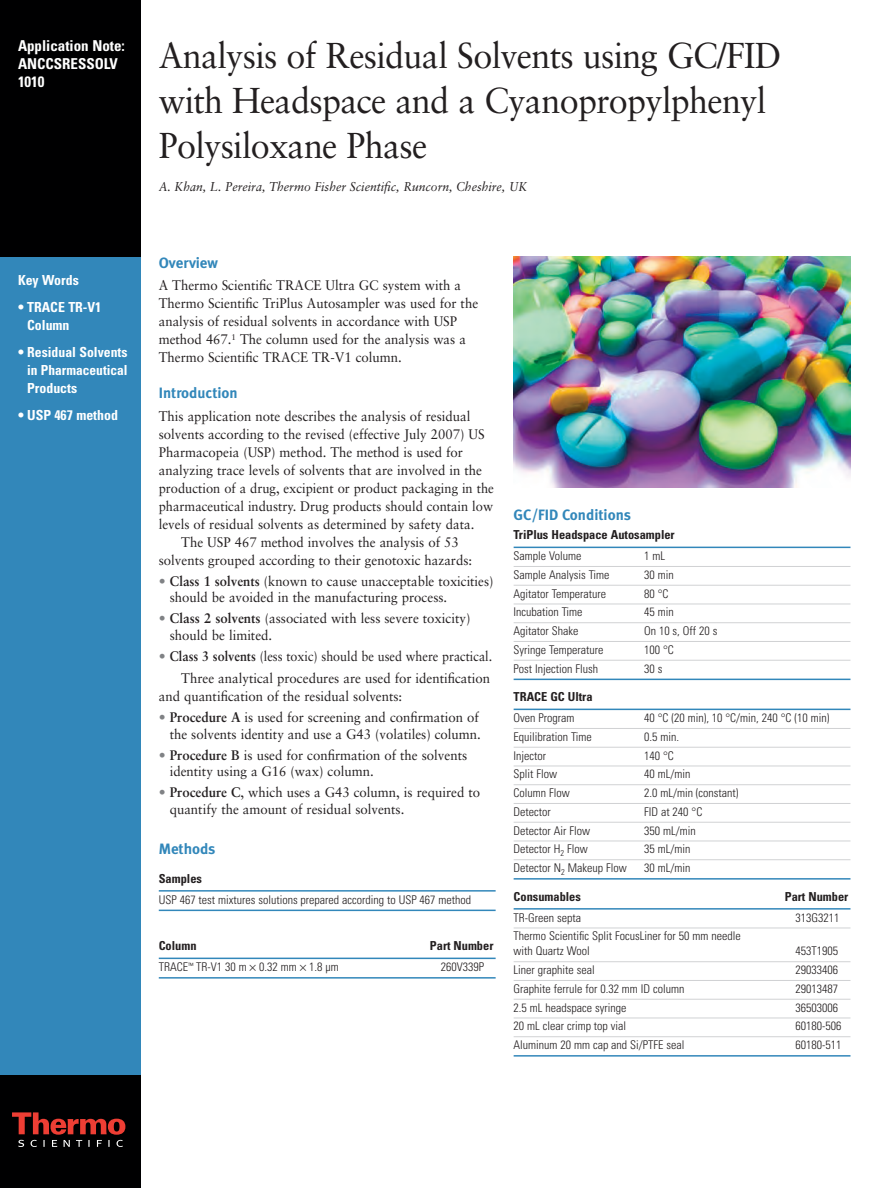
<style>
.page{position:relative;width:891px;height:1188px;background:#fff}
.page>*{position:absolute;margin:0;border:0;box-sizing:border-box;transform-origin:0 0}
.t1{font:36px/45px "Sabon";letter-spacing:-.02em;color:#231f20;scale:.95 1}
.t2{font:15px "Meta Bold LF";color:#3287ba}
.t3{font:700 condensed 15px/18px "Univers";color:#fff}
.t4{font:13.8px/18px "Sabon";color:#231f20;scale:.95 1}
.t5{font:13.8px/22.5px "Sabon";color:#231f20;text-align:right;scale:.9 1}
.t6{font:13.8px "Sabon";color:#231f20;scale:.93 1}
.t7{font:13.8px/16.5px "Sabon";color:#231f20;scale:.94 1}
.t8{font:700 condensed 13.8px/18px "Univers";color:#fff}
.t9{font:italic 12.75px "Sabon";color:#231f20;scale:.95 1}
.t10{font:700 condensed 12.3px "Univers";color:#231f20}
.t11{font:300 condensed 12px/15px "Univers";color:#231f20}
.s1{color:#808285}
.s2{font-weight:700}
</style>
<div class="page">
<hr style="left:159px;top:890px;width:337px;height:2px;background:#3287ba">
<hr style="left:159px;top:910px;width:337px;height:1px;background:#3287ba">
<hr style="left:159px;top:958px;width:337px;height:1px;background:#3287ba">
<hr style="left:159px;top:977px;width:337px;height:2px;background:#3287ba">
<hr style="left:514px;top:547px;width:336px;height:1px;background:#3287ba">
<hr style="left:514px;top:566px;width:336px;height:1px;background:#d1d2d4">
<hr style="left:514px;top:585px;width:336px;height:1px;background:#d1d2d4">
<hr style="left:514px;top:604px;width:336px;height:1px;background:#d1d2d4">
<hr style="left:514px;top:622px;width:336px;height:1px;background:#d1d2d4">
<hr style="left:514px;top:641px;width:336px;height:1px;background:#d1d2d4">
<hr style="left:514px;top:660px;width:336px;height:1px;background:#d1d2d4">
<hr style="left:514px;top:679px;width:336px;height:1px;background:#3287ba">
<hr style="left:514px;top:709px;width:336px;height:1px;background:#3287ba">
<hr style="left:514px;top:728px;width:336px;height:1px;background:#d1d2d4">
<hr style="left:514px;top:747px;width:336px;height:1px;background:#d1d2d4">
<hr style="left:514px;top:766px;width:336px;height:1px;background:#d1d2d4">
<hr style="left:514px;top:784px;width:336px;height:1px;background:#d1d2d4">
<hr style="left:514px;top:803px;width:336px;height:1px;background:#d1d2d4">
<hr style="left:514px;top:822px;width:336px;height:1px;background:#d1d2d4">
<hr style="left:514px;top:841px;width:336px;height:1px;background:#d1d2d4">
<hr style="left:514px;top:859px;width:336px;height:1px;background:#d1d2d4">
<hr style="left:514px;top:878px;width:336px;height:2px;background:#3287ba">
<hr style="left:514px;top:908px;width:336px;height:2px;background:#3287ba">
<hr style="left:514px;top:928px;width:336px;height:1px;background:#d1d2d4">
<hr style="left:514px;top:961px;width:336px;height:1px;background:#d1d2d4">
<hr style="left:514px;top:980px;width:336px;height:1px;background:#d1d2d4">
<hr style="left:514px;top:999px;width:336px;height:1px;background:#d1d2d4">
<hr style="left:514px;top:1018px;width:336px;height:1px;background:#d1d2d4">
<hr style="left:514px;top:1036px;width:336px;height:1px;background:#d1d2d4">
<hr style="left:514px;top:1055px;width:336px;height:2px;background:#3287ba">
<div style="left:0;top:257px;width:141px;height:931px;background:#3287ba"></div>
<div style="left:0;top:0;width:141px;height:257px;background:#000001"></div>
<div style="left:0;top:1076px;width:141px;height:112px;background:#000001"></div>
<svg style="left:12px;top:1112px;width:113px;height:35px"></svg>
<img style="left:514px;top:256px;width:336px;height:232px">
<p class="t3" style="left:18px;top:39px;width:108px">Application Note:<br>ANCCSRESSOLV<br>1010</p>
<p class="t8" style="left:18px;top:272px;width:62px">Key Words</p>
<p class="t8" style="left:27px;top:299px;width:76px;text-indent:-9px">• TRACE TR-V1<br>Column</p>
<p class="t8" style="left:27px;top:344px;width:102px;text-align:justify;text-indent:-9px">• Residual Solvents in Pharmaceutical Products</p>
<p class="t8" style="left:18px;top:407px;width:101px">• USP 467 method</p>
<h1 class="t1" style="left:159px;top:36px;width:657px">Analysis of Residual Solvents using GC/FID with Headspace and a Cyanopropylphenyl<br>Polysiloxane Phase</h1>
<p class="t9" style="left:159px;top:181px;width:389px">A. Khan, L. Pereira, Thermo Fisher Scientific, Runcorn, Cheshire, UK</p>
<p class="t2" style="left:159px;top:257px;width:61px">Overview</p>
<p class="t4" style="left:159px;top:277px;width:338px">A Thermo Scientific TRACE Ultra GC system with a Thermo Scientific TriPlus Autosampler was used for the analysis of residual solvents in accordance with USP method 467.<sup>1</sup> The column used for the analysis was a Thermo Scientific TRACE TR-V1 column.</p>
<p class="t2" style="left:159px;top:387px;width:80px">Introduction</p>
<p class="t4" style="left:159px;top:408px;width:329px">This application note describes the analysis of residual</p>
<p class="t4" style="left:159px;top:426px;width:344px">solvents according to the revised (effective July 2007) US</p>
<p class="t4" style="left:159px;top:444px;width:322px">Pharmacopeia (USP) method. The method is used for</p>
<p class="t4" style="left:159px;top:462px;width:342px">analyzing trace levels of solvents that are involved in the</p>
<p class="t6" style="left:159px;top:482px;width:362px">production of a drug, excipient or product packaging in the</p>
<p class="t6" style="left:159px;top:500px;width:361px">pharmaceutical industry. Drug products should contain low</p>
<p class="t4" style="left:159px;top:516px;width:334px">levels of residual solvents as determined by safety data.</p>
<p class="t4" style="left:181px;top:534px;width:294px">The USP 467 method involves the analysis of 53</p>
<p class="t4" style="left:159px;top:552px;width:331px">solvents grouped according to their genotoxic hazards:</p>
<p class="t7" style="left:170px;top:574px;width:346px;text-indent:-11px"><span class="s1">•</span> <span class="s2">Class 1 solvents</span> (known to cause unacceptable toxicities) should be avoided in the manufacturing process.</p>
<p class="t4" style="left:170px;top:611px;width:318px;line-height:16.5px;text-indent:-11px"><span class="s1">•</span> <span class="s2">Class 2 solvents</span> (associated with less severe toxicity) should be limited.</p>
<p class="t5" style="left:159px;top:646px;width:372px"><span class="s1">•</span> <span class="s2">Class 3 solvents</span> (less toxic) should be used where practical.<br>Three analytical procedures are used for identification</p>
<p class="t4" style="left:159px;top:688px;width:258px">and quantification of the residual solvents:</p>
<p class="t4" style="left:159px;top:710px;width:341px;line-height:16.5px;text-align:right"><span class="s1">•</span> <span class="s2">Procedure A</span> is used for screening and confirmation of the solvents identity and use a G43 (volatiles) column.</p>
<p class="t4" style="left:170px;top:748px;width:315px;line-height:16.5px;text-indent:-11px"><span class="s1">•</span> <span class="s2">Procedure B</span> is used for confirmation of the solvents identity using a G16 (wax) column.</p>
<p class="t4" style="left:170px;top:785px;width:328px;line-height:16.5px;text-indent:-11px"><span class="s1">•</span> <span class="s2">Procedure C</span>, which uses a G43 column, is required to quantify the amount of residual solvents.</p>
<p class="t2" style="left:159px;top:843px;width:58px">Methods</p>
<p class="t10" style="left:159px;top:874px;width:45px">Samples</p>
<p class="t11" style="left:159px;top:893px;width:314px">USP 467 test mixtures solutions prepared according to USP 467 method</p>
<p class="t10" style="left:159px;top:941px;width:39px">Column</p>
<p class="t10" style="left:430px;top:941px;width:65px">Part Number</p>
<p class="t11" style="left:159px;top:961px;width:182px">TRACE<sup>™</sup> TR-V1 30 m 0.32 mm 1.8 µm</p>
<p class="t11" style="left:441px;top:961px;width:45px">260V339P</p>
<p class="t2" style="left:514px;top:509px;width:119px">GC/FID Conditions</p>
<p class="t10" style="left:514px;top:530px;width:163px">TriPlus Headspace Autosampler</p>
<p class="t11" style="left:514px;top:550px;width:69px">Sample Volume</p>
<p class="t11" style="left:644px;top:550px;width:22px">1 mL</p>
<p class="t11" style="left:514px;top:568px;width:97px">Sample Analysis Time</p>
<p class="t11" style="left:644px;top:568px;width:31px">30 min</p>
<p class="t11" style="left:514px;top:587px;width:94px">Agitator Temperature</p>
<p class="t11" style="left:644px;top:587px;width:26px">80 °C</p>
<p class="t11" style="left:514px;top:606px;width:70px">Incubation Time</p>
<p class="t11" style="left:644px;top:606px;width:31px">45 min</p>
<p class="t11" style="left:514px;top:625px;width:66px">Agitator Shake</p>
<p class="t11" style="left:644px;top:625px;width:75px">On 10 s, Off 20 s</p>
<p class="t11" style="left:514px;top:643px;width:91px">Syringe Temperature</p>
<p class="t11" style="left:644px;top:643px;width:31px">100 °C</p>
<p class="t11" style="left:514px;top:662px;width:86px">Post Injection Flush</p>
<p class="t11" style="left:644px;top:662px;width:20px">30 s</p>
<p class="t10" style="left:514px;top:692px;width:80px">TRACE GC Ultra</p>
<p class="t11" style="left:514px;top:712px;width:62px">Oven Program</p>
<p class="t11" style="left:644px;top:712px;width:187px">40 °C (20 min), 10 °C/min, 240 °C (10 min)</p>
<p class="t11" style="left:514px;top:730px;width:80px">Equilibration Time</p>
<p class="t11" style="left:644px;top:730px;width:36px">0.5 min.</p>
<p class="t11" style="left:514px;top:749px;width:34px">Injector</p>
<p class="t11" style="left:644px;top:749px;width:31px">140 °C</p>
<p class="t11" style="left:514px;top:768px;width:45px">Split Flow</p>
<p class="t11" style="left:644px;top:768px;width:48px">40 mL/min</p>
<p class="t11" style="left:514px;top:787px;width:58px">Column Flow</p>
<p class="t11" style="left:644px;top:787px;width:96px">2.0 mL/min (constant)</p>
<p class="t11" style="left:514px;top:805px;width:39px">Detector</p>
<p class="t11" style="left:644px;top:805px;width:60px">FID at 240 °C</p>
<p class="t11" style="left:514px;top:824px;width:78px">Detector Air Flow</p>
<p class="t11" style="left:644px;top:824px;width:53px">350 mL/min</p>
<p class="t11" style="left:514px;top:843px;width:76px">Detector H<sub>2</sub> Flow</p>
<p class="t11" style="left:644px;top:843px;width:48px">35 mL/min</p>
<p class="t11" style="left:514px;top:862px;width:115px">Detector N<sub>2</sub> Makeup Flow</p>
<p class="t11" style="left:644px;top:862px;width:48px">30 mL/min</p>
<p class="t10" style="left:514px;top:892px;width:69px">Consumables</p>
<p class="t10" style="left:785px;top:892px;width:65px">Part Number</p>
<p class="t11" style="left:514px;top:911px;width:69px">TR-Green septa</p>
<p class="t11" style="left:796px;top:911px;width:45px">313G3211</p>
<p class="t11" style="left:514px;top:930px;width:229px">Thermo Scientific Split FocusLiner for 50 mm needle with Quartz Wool</p>
<p class="t11" style="left:796px;top:945px;width:44px">453T1905</p>
<p class="t11" style="left:514px;top:964px;width:83px">Liner graphite seal</p>
<p class="t11" style="left:796px;top:964px;width:44px">29033406</p>
<p class="t11" style="left:514px;top:982px;width:172px">Graphite ferrule for 0.32 mm ID column</p>
<p class="t11" style="left:796px;top:982px;width:44px">29013487</p>
<p class="t11" style="left:514px;top:1001px;width:114px">2.5 mL headspace syringe</p>
<p class="t11" style="left:796px;top:1001px;width:44px">36503006</p>
<p class="t11" style="left:514px;top:1020px;width:114px">20 mL clear crimp top vial</p>
<p class="t11" style="left:796px;top:1020px;width:47px">60180-506</p>
<p class="t11" style="left:514px;top:1039px;width:172px">Aluminum 20 mm cap and Si/PTFE seal</p>
<p class="t11" style="left:796px;top:1039px;width:47px">60180-511</p>
</div>
